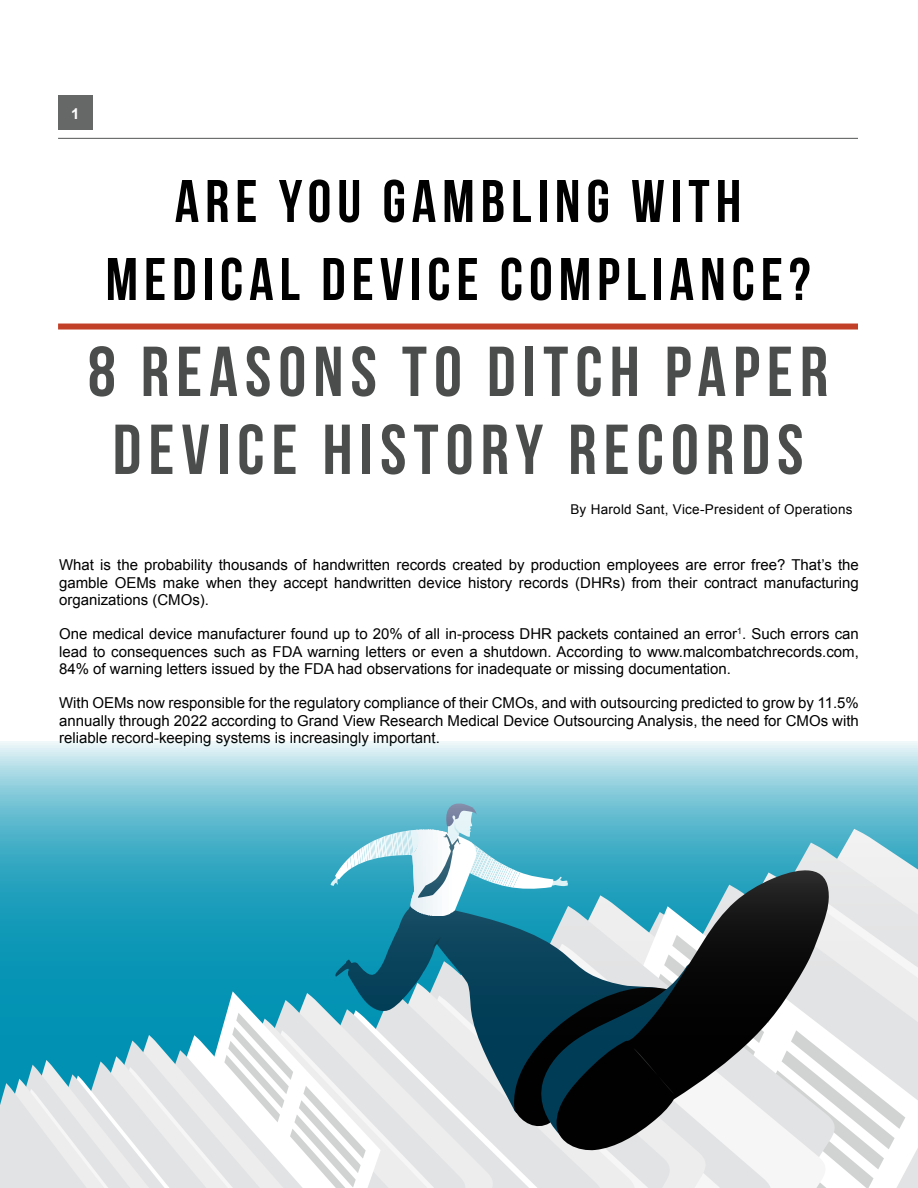
<style>
.page{position:relative;width:918px;height:1188px;background:#fff}
.page>*{position:absolute;margin:0;border:0;box-sizing:border-box;transform-origin:0 0}
.t1{font:70.5px/78px "Bebas Neue";letter-spacing:.1em;color:#4b4d4d;text-align:center}
.t2{font:60px/78px "Bebas Neue";letter-spacing:.1em;color:#000;text-align:center}
.t3{font:15px/17.2px "Arial";color:#000;text-align:justify}
.t4{font:700 15px "Arial";color:#fff}
.t5{font:13.5px "Arial";letter-spacing:.02em;color:#000}
</style>
<div class="page">
<div style="left:58px;top:95px;width:35px;height:35px;background:#666767"></div>
<hr style="left:58px;top:138px;width:800px;height:1px;background:#666767">
<div style="left:58px;top:324px;width:800px;height:6px;background:#c34028"></div>
<svg style="left:0;top:741px;width:918px;height:88px;background:#afdce6"></svg>
<svg style="left:905px;top:906px;width:13px;height:282px;fill:#e4e4e5"></svg>
<svg style="left:0;top:801px;width:905px;height:387px;background:#7aadba"></svg>
<p class="t4" style="left:71px;top:104px;width:10px">1</p>
<h2 class="t2" style="left:106px;top:162px;width:706px">ARE YOU GAMBLING WITH<br>MEDICAL DEVICE COMPLIANCE?</h2>
<h1 class="t1" style="left:88px;top:332px;width:742px">8 REASONS TO DITCH PAPER<br>DEVICE HISTORY RECORDS</h1>
<p class="t5" style="left:570px;top:500px;width:284px">By Harold Sant, Vice-President of Operations</p>
<p class="t3" style="left:59px;top:557px;width:801px">What is the probability thousands of handwritten records created by production employees are error free? That’s the gamble OEMs make when they accept handwritten device history records (DHRs) from their contract manufacturing organizations (CMOs).</p>
<p class="t3" style="left:59px;top:626px;width:801px">One medical device manufacturer found up to 20% of all in-process DHR packets contained an error<sup>1</sup>. Such errors can lead to consequences such as FDA warning letters or even a shutdown. According to www.malcombatchrecords.com, 84% of warning letters issued by the FDA had observations for inadequate or missing documentation.</p>
<p class="t3" style="left:59px;top:695px;width:801px">With OEMs now responsible for the regulatory compliance of their CMOs, and with outsourcing predicted to grow by 11.5% annually through 2022 according to Grand View Research Medical Device Outsourcing Analysis, the need for CMOs with reliable record-keeping systems is increasingly important.</p>
</div>
